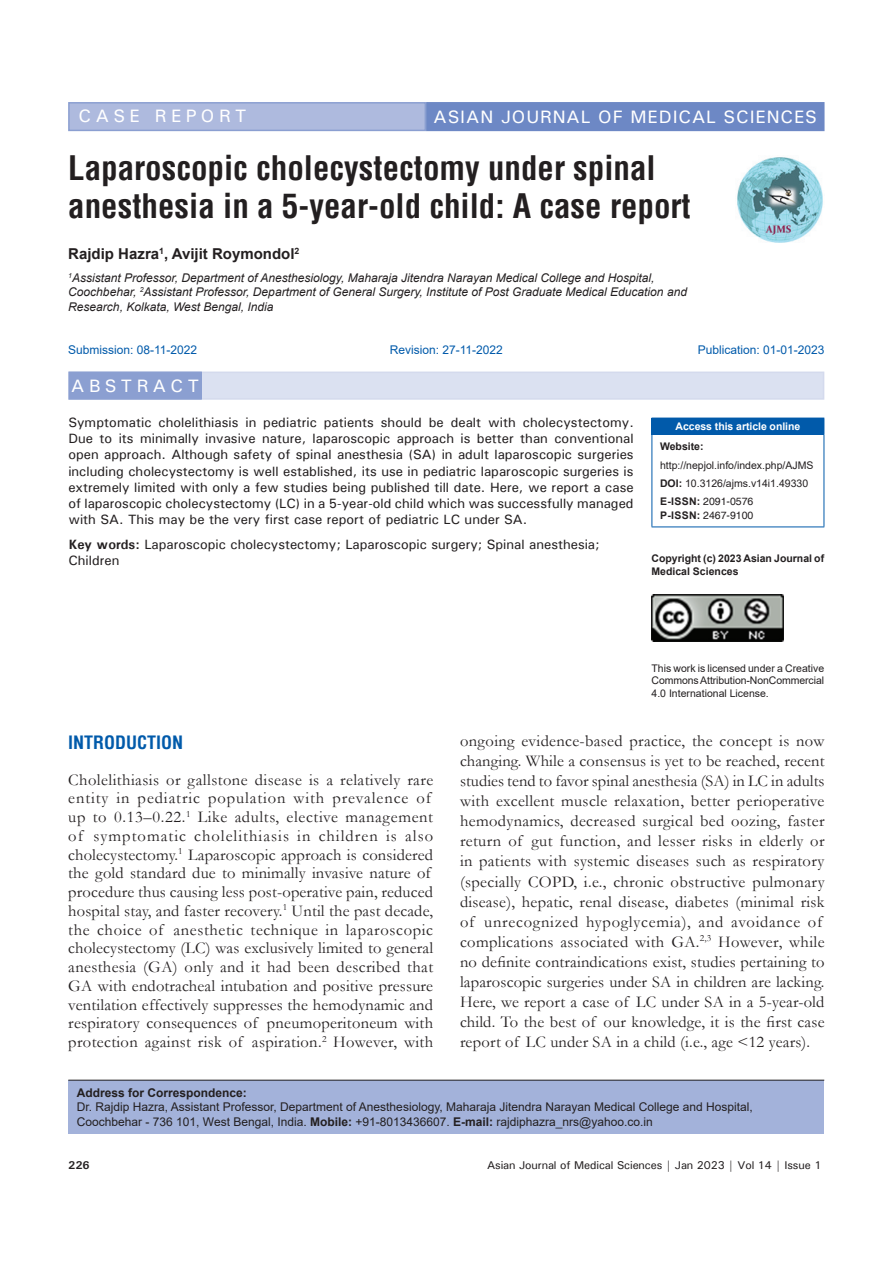
<style>
.page{position:relative;width:893px;height:1263px;background:#fff}
.page>*{position:absolute;margin:0;border:0;box-sizing:border-box;transform-origin:0 0}
.AT{font:700 condensed 33px/37.5px "Helvetica";color:#231f20}
.AH{font:500 18px "Univers";letter-spacing:.05em;color:#fff}
.TX{font:700 condensed 18px "Helvetica";color:#015aaa}
.AH-2{font:500 18px "Univers";letter-spacing:.25em;color:#fff}
.ABSH{font:500 18px "Univers";letter-spacing:.25em;color:#fff}
.TX-2{font:16.5px/20.1px "Garamond";letter-spacing:.015em;color:#231f20}
.AU{font:700 15px "Helvetica";color:#231f20}
.ABS{font:500 13.5px/16.2px "Univers";color:#231f20;text-align:justify}
.KWD{font:500 13.5px/16.2px "Univers";color:#231f20}
.AFF{font:italic 12px/14.4px "Arial";color:#231f20}
.ADD{font:12px/14.4px "Arial";color:#231f20}
.HIS{font:12px "Arial";color:#015aaa}
.t1{font:500 11.25px "Univers";letter-spacing:-.01em;color:#231f20}
.t2{font:700 11.25px "Univers";color:#231f20}
.License{font:10.5px/12.6px "Arial";letter-spacing:-.01em;color:#231f20;text-align:justify}
.License-2{font:700 10.5px/12.6px "Arial";color:#231f20}
.Web{font:10.5px/18.8px "Arial";color:#231f20}
.ISSN{font:10.5px/14.2px "Helvetica";color:#231f20}
.DOI{font:10.5px "Arial";color:#231f20}
.t3{font:700 10.5px "Arial";letter-spacing:-.005em;color:#fff}
.s1{font-weight:700}
</style>
<div class="page">
<div style="left:68px;top:1080px;width:756px;height:54px;background:#a3b2da"></div>
<hr style="left:68px;top:1080px;width:756px;height:1px;background:#231f20">
<div style="left:69px;top:103px;width:356px;height:27px;background:#aebade"></div>
<div style="left:68px;top:102px;width:358px;height:29px;border:2px solid #8b9fd1"></div>
<div style="left:427px;top:103px;width:397px;height:27px;background:#6d88c5"></div>
<div style="left:426px;top:102px;width:398px;height:29px;border:2px solid #6d88c5"></div>
<img style="left:737px;top:157px;width:86px;height:86px">
<div style="left:69px;top:372px;width:755px;height:28px;background:#dbe1f1"></div>
<div style="left:69px;top:372px;width:132px;height:27px;background:#8b9fd1"></div>
<div style="left:68px;top:372px;width:134px;height:28px;border:2px solid #8b9fd1"></div>
<div style="left:652px;top:418px;width:172px;height:16px;background:#015aaa"></div>
<svg style="left:651px;top:419px;width:1px;height:15px"></svg>
<hr style="left:651px;top:418px;width:173px;height:1px;background:#015aaa">
<svg style="left:824px;top:418px;width:1px;height:16px"></svg>
<hr style="left:651px;top:435px;width:1px;height:91px;background:#015aaa">
<hr style="left:651px;top:434px;width:173px;height:1px;background:#015aaa">
<hr style="left:824px;top:435px;width:1px;height:91px;background:#015aaa">
<hr style="left:651px;top:526px;width:173px;height:1px;background:#015aaa">
<img style="left:651px;top:595px;width:132px;height:46px">
<p class="AH-2" style="left:79px;top:105px;width:169px">CASE REPORT</p>
<p class="AH" style="left:434px;top:105px;width:385px">ASIAN JOURNAL OF MEDICAL SCIENCES</p>
<p class="AT" style="left:68px;top:149px;width:624px">Laparoscopic cholecystectomy under spinal anesthesia in a 5-year-old child: A case report</p>
<p class="AU" style="left:68px;top:243px;width:233px">Rajdip Hazra<sup>1</sup>, Avijit Roymondol<sup>2</sup></p>
<p class="AFF" style="left:68px;top:271px;width:620px"><sup>1</sup>Assistant Professor, Department of Anesthesiology, Maharaja Jitendra Narayan Medical College and Hospital,<br>Coochbehar, <sup>2</sup>Assistant Professor, Department of General Surgery, Institute of Post Graduate Medical Education and<br>Research, Kolkata, West Bengal, India</p>
<p class="HIS" style="left:68px;top:341px;width:131px">Submission: 08-11-2022</p>
<p class="HIS" style="left:390px;top:341px;width:115px">Revision: 27-11-2022</p>
<p class="HIS" style="left:698px;top:341px;width:128px">Publication: 01-01-2023</p>
<p class="ABSH" style="left:71px;top:374px;width:129px">ABSTRACT</p>
<p class="ABS" style="left:68px;top:414px;width:567px">Symptomatic cholelithiasis in pediatric patients should be dealt with cholecystectomy.<br>Due to its minimally invasive nature, laparoscopic approach is better than conventional open approach. Although safety of spinal anesthesia (SA) in adult laparoscopic surgeries including cholecystectomy is well established, its use in pediatric laparoscopic surgeries is extremely limited with only a few studies being published till date. Here, we report a case of laparoscopic cholecystectomy (LC) in a 5-year-old child which was successfully managed with SA. This may be the very first case report of pediatric LC under SA.</p>
<p class="KWD" style="left:68px;top:536px;width:533px"><span class="s1">Key words:</span> Laparoscopic cholecystectomy; Laparoscopic surgery; Spinal anesthesia;<br>Children</p>
<p class="t3" style="left:676px;top:419px;width:126px">Access this article online</p>
<p class="Web" style="left:660px;top:437px;width:155px"><span class="s1">Website: </span>http://nepjol.info/index.php/AJMS</p>
<p class="DOI" style="left:660px;top:476px;width:150px"><span class="s1">DOI:</span> 10.3126/ajms.v14i1.49330</p>
<p class="ISSN" style="left:660px;top:494px;width:95px"><span class="s1">E-ISSN:</span> 2091-0576<br><span class="s1">P-ISSN:</span> 2467-9100</p>
<p class="License-2" style="left:651px;top:552px;width:174px">Copyright (c) 2023 Asian Journal of<br>Medical Sciences</p>
<p class="License" style="left:651px;top:662px;width:174px">This work is licensed under a Creative Commons Attribution-NonCommercial 4.0 International License.</p>
<p class="TX" style="left:68px;top:730px;width:117px">INTRODUCTION</p>
<p class="TX-2" style="left:68px;top:770px;width:366px;line-height:18.8px">Cholelithiasis or gallstone disease is a relatively rare entity in pediatric population with prevalence of up to 0.13–0.22.<sup>1</sup> Like adults, elective management of symptomatic cholelithiasis in children is also cholecystectomy.<sup>1</sup> Laparoscopic approach is considered the gold standard due to minimally invasive nature of procedure thus causing less post-operative pain, reduced hospital stay, and faster recovery.<sup>1</sup> Until the past decade, the choice of anesthetic technique in laparoscopic cholecystectomy (LC) was exclusively limited to general anesthesia (GA) only and it had been described that GA with endotracheal intubation and positive pressure ventilation effectively suppresses the hemodynamic and respiratory consequences of pneumoperitoneum with protection against risk of aspiration.<sup>2</sup> However, with</p>
<p class="TX-2" style="left:460px;top:730px;width:366px">ongoing evidence-based practice, the concept is now changing. While a consensus is yet to be reached, recent studies tend to favor spinal anesthesia (SA) in LC in adults with excellent muscle relaxation, better perioperative hemodynamics, decreased surgical bed oozing, faster return of gut function, and lesser risks in elderly or in patients with systemic diseases such as respiratory (specially COPD, i.e., chronic obstructive pulmonary disease), hepatic, renal disease, diabetes (minimal risk of unrecognized hypoglycemia), and avoidance of complications associated with GA.<sup>2,3</sup> However, while no definite contraindications exist, studies pertaining to laparoscopic surgeries under SA in children are lacking.<br>Here, we report a case of LC under SA in a 5-year-old child. To the best of our knowledge, it is the first case report of LC under SA in a child (i.e., age &lt;12 years).</p>
<p class="ADD" style="left:77px;top:1085px;width:678px"><span class="s1">Address for Correspondence:<br></span>Dr. Rajdip Hazra, Assistant Professor, Department of Anesthesiology, Maharaja Jitendra Narayan Medical College and Hospital,<br>Coochbehar - 736 101, West Bengal, India. <span class="s1">Mobile:</span> +91-8013436607. <span class="s1">E-mail:</span> rajdiphazra_nrs@yahoo.co.in</p>
<p class="t2" style="left:68px;top:1158px;width:23px">226</p>
<p class="t1" style="left:487px;top:1157px;width:336px">Asian Journal of Medical Sciences | Jan 2023 | Vol 14 | Issue 1</p>
</div>
